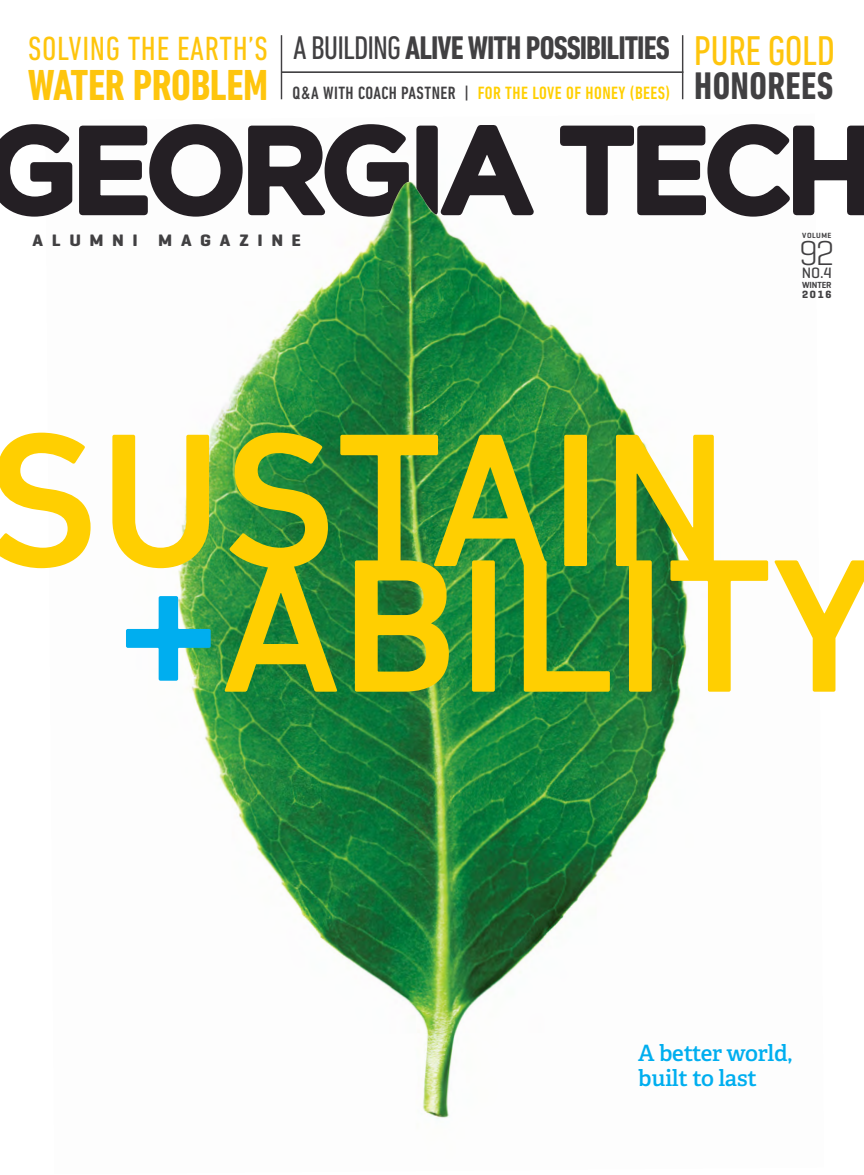
<style>
.page{position:relative;width:864px;height:1175px;background:#fff}
.page>*{position:absolute;margin:0;border:0;box-sizing:border-box;transform-origin:0 0}
.t1{font:500 193.05px "DIN Next LT Pro";color:#ffcf01}
.t2{font:700 condensed 44.1px "DIN Next LT Pro";letter-spacing:-.01em;color:#fec50d}
.t3{font:700 condensed 39.15px "DIN Next LT Pro";letter-spacing:.01em;color:#414042}
.t4{font:300 35.25px "Geogrotesque";color:#414042}
.t5{font:condensed 34.2px "DIN Next LT Pro";letter-spacing:.02em;color:#fec50d}
.t6{font:700 condensed 33.3px "DIN Next LT Pro";letter-spacing:-.03em;color:#414042}
.t7{font:600 22.5px/25.5px "Adelle";letter-spacing:-.01em;color:#00aeef}
.t8{font:500 condensed 18.15px "DIN Next LT Pro";letter-spacing:.025em;color:#ffcf01}
.t9{font:700 16.8px "Geogrotesque";letter-spacing:.46em;color:#414042;scale:1.11 1}
.t10{font:500 15.3px "Geogrotesque";color:#414042}
.t11{font:700 10.65px "Geogrotesque";color:#414042}
.t12{font:600 9px "Geogrotesque";letter-spacing:-.005em;color:#414042}
.t13{font:600 7.65px "Geogrotesque";letter-spacing:.055em;color:#414042}
.s1{font-weight:400}
.s2{font-weight:400;font-size:42.3px;color:#fec50d}
.s3{color:#414042}
.s4{color:#00aeef}
</style>
<div class="page">
<img style="left:177px;top:294px;width:511px;height:825px">
<hr style="left:682px;top:35px;width:1px;height:64px;background:#414042">
<hr style="left:281px;top:35px;width:1px;height:64px;background:#414042">
<hr style="left:281px;top:71px;width:402px;height:2px;background:#414042">
<svg style="left:0;top:124px;width:864px;height:93px"></svg>
<img style="left:289px;top:182px;width:228px;height:142px">
<h3 class="t5" style="left:28px;top:29px;width:241px">SOLVING THE EARTH’S</h3>
<h2 class="t2" style="left:28px;top:60px;width:242px">WATER PROBLEM</h2>
<h3 class="t6" style="left:293px;top:29px;width:543px"><span class="s1">A BUILDING</span> ALIVE WITH POSSIBILITIES <span class="s2">PURE GOLD</span></h3>
<h3 class="t3" style="left:694px;top:64px;width:141px">HONOREES</h3>
<p class="t8" style="left:293px;top:82px;width:379px"><span class="s3">Q&amp;A WITH COACH PASTNER |</span> FOR THE LOVE OF HONEY (BEES)</p>
<p class="t9" style="left:33px;top:229px;width:243px">ALUMNI MAGAZINE</p>
<p class="t13" style="left:802px;top:231px;width:31px">VOLUME</p>
<h3 class="t4" style="left:799px;top:231px;width:37px">92</h3>
<p class="t10" style="left:802px;top:263px;width:32px">NO.4</p>
<p class="t12" style="left:802px;top:279px;width:31px">WINTER</p>
<p class="t11" style="left:802px;top:287px;width:31px">2016</p>
<h1 class="t1" style="left:-15px;top:388px;width:744px">SUSTAIN</h1>
<h1 class="t1" style="left:115px;top:514px;width:762px"><span class="s4">+</span>ABILITY</h1>
<p class="t7" style="left:638px;top:1040px;width:155px">A better world, built to last</p>
</div>
